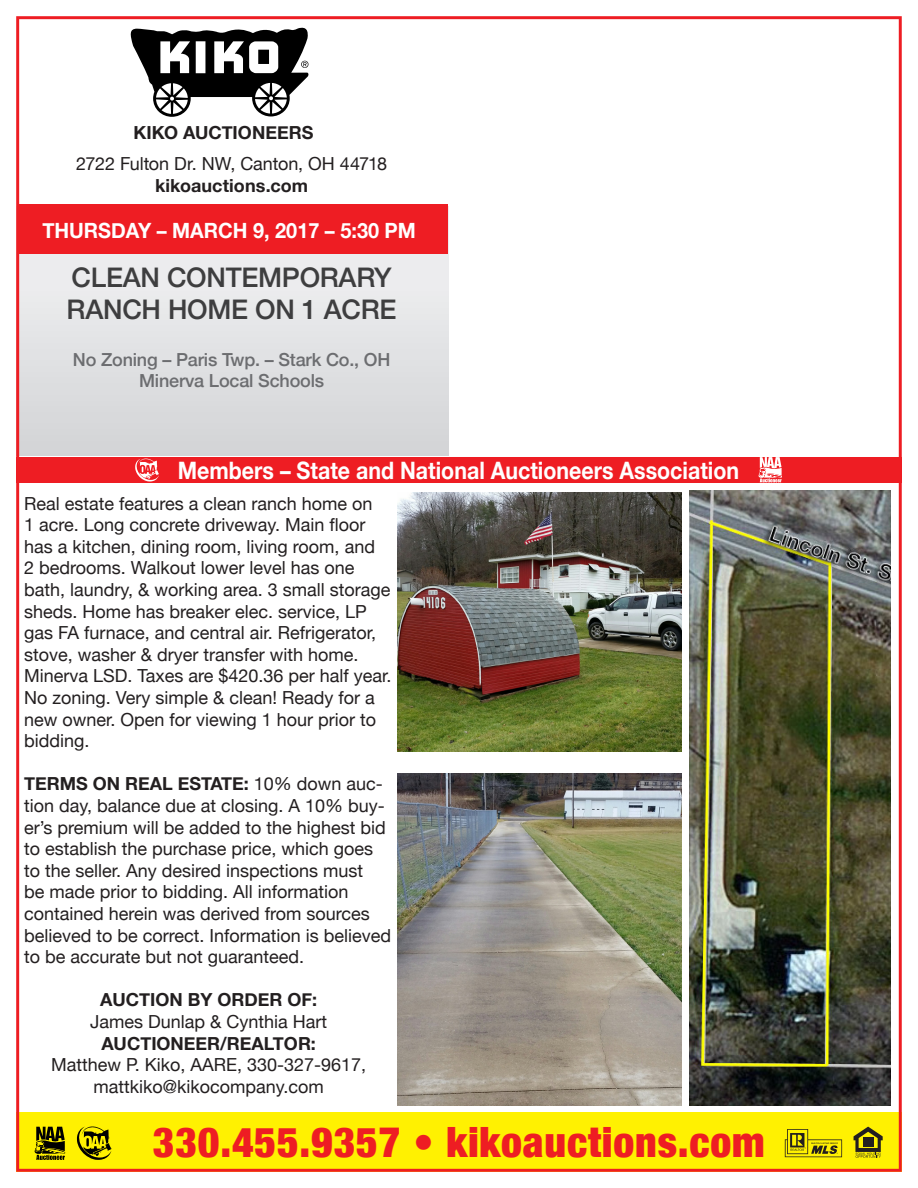
<style>
.page{position:relative;width:918px;height:1188px;background:#fff}
.page>*{position:absolute;margin:0;border:0;box-sizing:border-box;transform-origin:0 0}
.t1{font:900 condensed 41.7px "Helvetica Neue";letter-spacing:.02em;color:#ee1d23}
.t2{font:500 27px/32.4px "Helvetica Neue";letter-spacing:-.01em;color:#3e3e3f}
.t3{font:700 24px "Helvetica Neue";color:#fff;scale:.89 1}
.t4{font:700 21px "Helvetica Neue";color:#fff;scale:.95 1}
.t5{font:18px/21.6px "Helvetica Neue";color:#231f20}
.t6{font:700 18px "Helvetica Neue";color:#231f20}
.t7{font:500 18px "Helvetica Neue";letter-spacing:-.01em;color:#6c6d70}
.s1{font-weight:700}
</style>
<div class="page">
<img style="left:16px;top:16px;width:886px;height:1156px">
<svg style="left:34px;top:1127px;width:31px;height:33px"></svg>
<svg style="left:77px;top:1127px;width:34px;height:33px"></svg>
<p class="t6" style="left:133px;top:118px;width:182px">KIKO AUCTIONEERS</p>
<p class="t5" style="left:76px;top:154px;width:313px">2722 Fulton Dr. NW, Canton, OH 44718</p>
<p class="t6" style="left:155px;top:171px;width:155px">kikoauctions.com</p>
<p class="t4" style="left:42px;top:214px;width:395px">THURSDAY – MARCH 9, 2017 – 5:30 PM</p>
<p class="t2" style="left:67px;top:259px;width:331px">CLEAN CONTEMPORARY<br>RANCH HOME ON 1 ACRE</p>
<p class="t7" style="left:73px;top:345px;width:319px">No Zoning – Paris Twp. – Stark Co., OH</p>
<p class="t7" style="left:139px;top:366px;width:187px">Minerva Local Schools</p>
<p class="t3" style="left:178px;top:452px;width:632px">Members – State and National Auctioneers Association</p>
<p class="t5" style="left:24px;top:493px;width:369px">Real estate features a clean ranch home on<br>1 acre. Long concrete driveway. Main floor has a kitchen, dining room, living room, and<br>2 bedrooms. Walkout lower level has one bath, laundry, &amp; working area. 3 small storage sheds. Home has breaker elec. service, LP gas FA furnace, and central air. Refrigerator, stove, washer &amp; dryer transfer with home.<br>Minerva LSD. Taxes are $420.36 per half year.<br>No zoning. Very simple &amp; clean! Ready for a new owner. Open for viewing 1 hour prior to bidding.</p>
<p class="t5" style="left:24px;top:774px;width:369px"><span class="s1">TERMS ON REAL ESTATE:</span> 10% down auc&shy;tion day, balance due at closing. A 10% buy&shy;er’s premium will be added to the highest bid to establish the purchase price, which goes to the seller. Any desired inspections must<br>be made prior to bidding. All information contained herein was derived from sources believed to be correct. Information is believed to be accurate but not guaranteed.</p>
<p class="t6" style="left:100px;top:986px;width:219px">AUCTION BY ORDER OF:</p>
<p class="t5" style="left:90px;top:1012px;width:239px">James Dunlap &amp; Cynthia Hart</p>
<p class="t6" style="left:101px;top:1029px;width:216px">AUCTIONEER/REALTOR:</p>
<p class="t5" style="left:51px;top:1055px;width:316px">Matthew P. Kiko, AARE, 330-327-9617,</p>
<p class="t5" style="left:93px;top:1077px;width:232px">mattkiko@kikocompany.com</p>
<p class="t1" style="left:153px;top:1108px;width:613px">330.455.9357 • kikoauctions.com</p>
</div>
